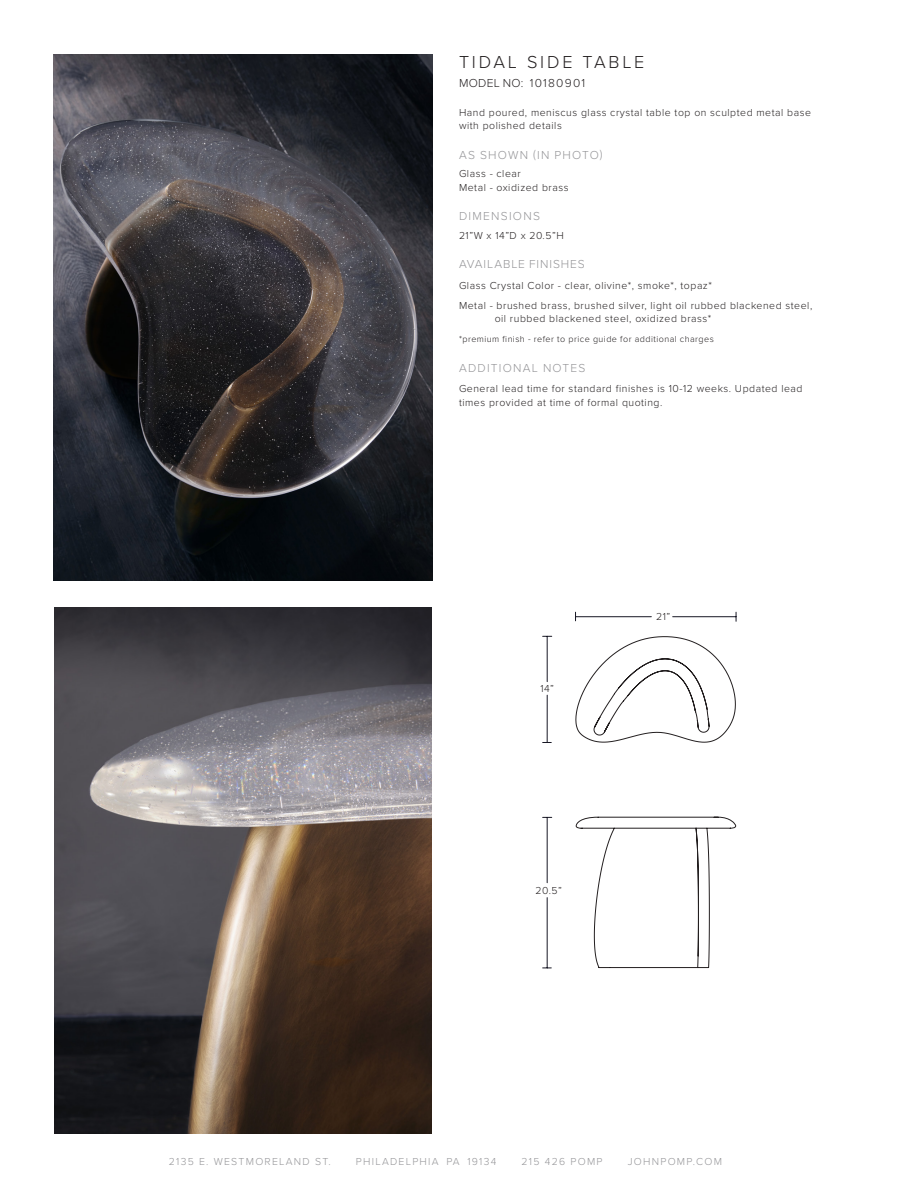
<style>
.page{position:relative;width:918px;height:1188px;background:#fff}
.page>*{position:absolute;margin:0;border:0;box-sizing:border-box;transform-origin:0 0}
.t1{font:300 18px "Proxima Nova";letter-spacing:.155em;color:#231f20}
.SUB_HEAD{font:300 12px "Proxima Nova";letter-spacing:.105em;color:#959598}
.BODY_COPY_1{font:300 12px "Proxima Nova";letter-spacing:.075em;color:#959598}
.t2{font:300 12px "Proxima Nova";letter-spacing:.1em;color:#231f20}
.BODY_COPY_1-2{font:300 10.5px/13.5px "Proxima Nova";letter-spacing:.05em;color:#231f20}
.SUB_HEAD-2{font:300 10.5px/13.5px "Proxima Nova";letter-spacing:.05em;color:#231f20}
.t3{font:300 10.5px "Proxima Nova";letter-spacing:.12em;color:#959598}
.BOLD_SUB_HEAD{font:300 10.5px "Proxima Nova";color:#231f20}
.BODY_COPY_1-3{font:300 9px "Proxima Nova";letter-spacing:.05em;color:#231f20}
</style>
<div class="page">
<img style="left:54px;top:608px;width:378px;height:526px">
<img style="left:54px;top:54px;width:378px;height:526px">
<hr style="left:547px;top:695px;width:1px;height:47px;background:#171724">
<hr style="left:547px;top:636px;width:1px;height:46px;background:#171724">
<hr style="left:547px;top:898px;width:1px;height:70px;background:#171724">
<hr style="left:547px;top:817px;width:1px;height:66px;background:#171724">
<hr style="left:576px;top:616px;width:75px;height:1px;background:#171724">
<hr style="left:673px;top:616px;width:63px;height:1px;background:#171724">
<svg style="left:575px;top:636px;width:161px;height:333px"></svg>
<p class="t1" style="left:459px;top:49px;width:187px">TIDAL SIDE TABLE</p>
<p class="t2" style="left:459px;top:74px;width:128px">MODEL NO: 10180901</p>
<p class="SUB_HEAD-2" style="left:459px;top:105px;width:354px">Hand poured, meniscus glass crystal table top on sculpted metal base with polished details</p>
<p class="SUB_HEAD" style="left:459px;top:146px;width:145px">AS SHOWN (IN PHOTO)</p>
<p class="BODY_COPY_1-2" style="left:459px;top:166px;width:63px">Glass - clear</p>
<p class="BODY_COPY_1-2" style="left:459px;top:180px;width:111px">Metal - oxidized brass</p>
<p class="SUB_HEAD" style="left:459px;top:207px;width:82px">DIMENSIONS</p>
<p class="BODY_COPY_1-2" style="left:459px;top:228px;width:106px">21”W x 14”D x 20.5”H</p>
<p class="BODY_COPY_1" style="left:459px;top:256px;width:127px">AVAILABLE FINISHES</p>
<p class="BODY_COPY_1-2" style="left:459px;top:278px;width:254px">Glass Crystal Color - clear, olivine*, smoke*, topaz*</p>
<p class="BODY_COPY_1-2" style="left:495px;top:298px;width:319px;text-indent:-36px">Metal - brushed brass, brushed silver, light oil rubbed blackened steel, oil rubbed blackened steel, oxidized brass*</p>
<p class="BODY_COPY_1-3" style="left:459px;top:333px;width:256px">*premium finish - refer to price guide for additional charges</p>
<p class="SUB_HEAD" style="left:459px;top:359px;width:128px">ADDITIONAL NOTES</p>
<p class="BODY_COPY_1-2" style="left:459px;top:381px;width:345px">General lead time for standard finishes is 10-12 weeks. Updated lead times provided at time of formal quoting.</p>
<p class="BOLD_SUB_HEAD" style="left:540px;top:681px;width:15px">14”</p>
<p class="BOLD_SUB_HEAD" style="left:536px;top:883px;width:28px">20.5”</p>
<p class="BOLD_SUB_HEAD" style="left:656px;top:609px;width:16px">21”</p>
<p class="t3" style="left:169px;top:1153px;width:164px">2135 E. WESTMORELAND ST.</p>
<p class="t3" style="left:356px;top:1153px;width:142px">PHILADELPHIA PA 19134</p>
<p class="t3" style="left:522px;top:1153px;width:82px">215 426 POMP</p>
<p class="t3" style="left:628px;top:1153px;width:96px">JOHNPOMP.COM</p>
</div>
